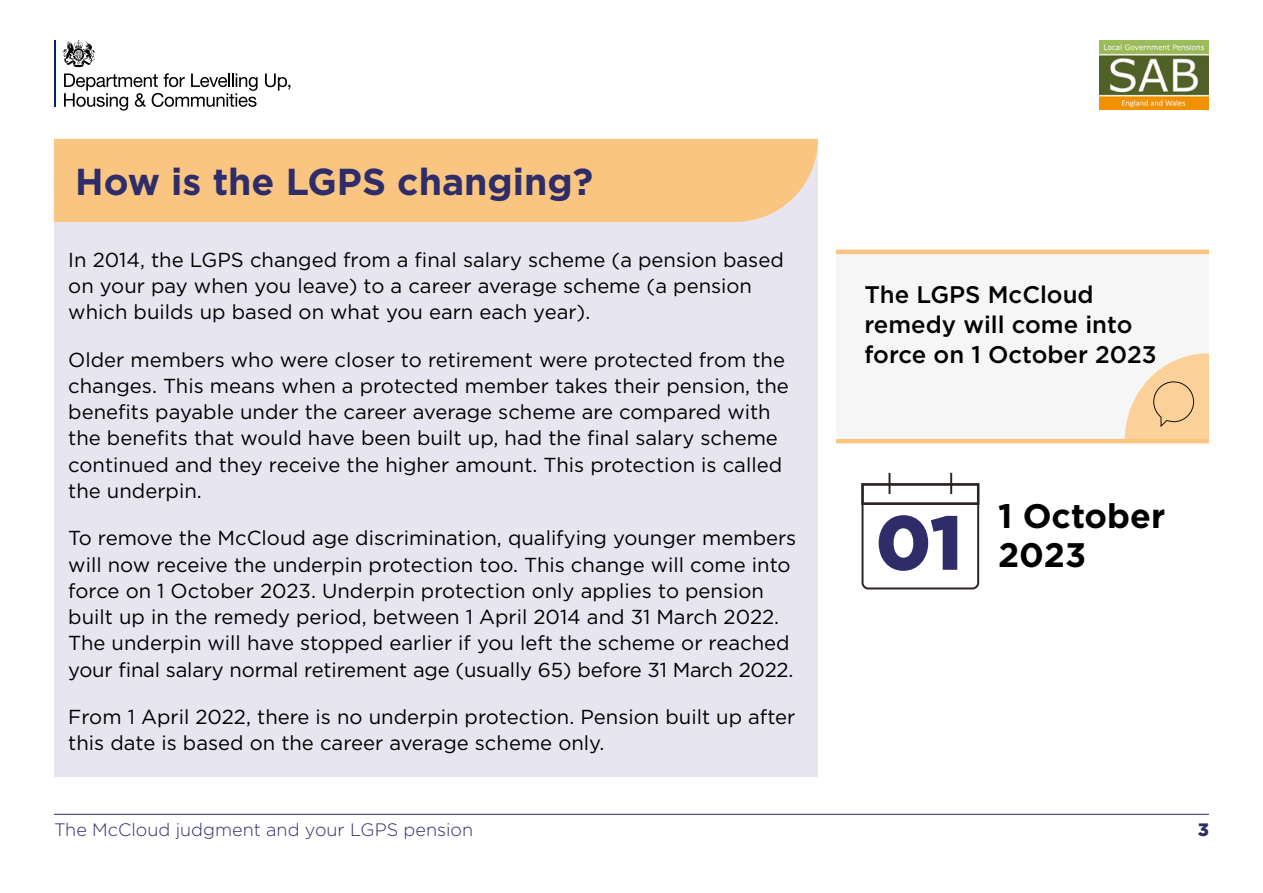
<style>
.page{position:relative;width:1263px;height:893px;background:#fff}
.page>*{position:absolute;margin:0;border:0;box-sizing:border-box;transform-origin:0 0}
.t1{font:900 76.5px "Gotham";color:#2e2d6a}
.t2{font:700 37.5px "Gotham";color:#2e2d6a}
.t3{font:700 34.05px "Gotham";color:#000}
.t4{font:500 24px/30px "Gotham";color:#000}
.t5{font:20.25px/26.2px "Gotham";color:#000}
.t6{font:300 18px "Gotham";color:#2e2d6a}
.t7{font:900 18px "Gotham";color:#2e2d6a}
</style>
<div class="page">
<div style="left:54px;top:139px;width:764px;height:638px;background:#e7e5ef"></div>
<img style="left:1099px;top:41px;width:110px;height:69px">
<hr style="left:55px;top:40px;width:1px;height:67px;background:#00226a">
<svg style="left:265px;top:74px;width:25px;height:17px"></svg>
<svg style="left:64px;top:73px;width:194px;height:38px"></svg>
<svg style="left:62px;top:40px;width:33px;height:27px"></svg>
<hr style="left:54px;top:814px;width:1155px;height:1px;background:#2e2d6a">
<div style="left:54px;top:139px;width:764px;height:83px;background:#fac581"></div>
<svg style="left:861px;top:473px;width:118px;height:116px"></svg>
<div style="left:861px;top:483px;width:118px;height:22px;border:2px solid #2b2422"></div>
<div style="left:836px;top:252px;width:373px;height:189px;background:#f6f6f6"></div>
<hr style="left:836px;top:250px;width:373px;height:4px;background:#fac581">
<hr style="left:836px;top:439px;width:373px;height:4px;background:#fac581">
<svg style="left:1125px;top:353px;width:84px;height:86px"></svg>
<h2 class="t2" style="left:75px;top:160px;width:520px">How is the LGPS changing?</h2>
<p class="t5" style="left:68px;top:246px;width:717px">In 2014, the LGPS changed from a final salary scheme (a pension based on your pay when you leave) to a career average scheme (a pension which builds up based on what you earn each year).</p>
<p class="t5" style="left:68px;top:346px;width:722px">Older members who were closer to retirement were protected from the changes. This means when a protected member takes their pension, the benefits payable under the career average scheme are compared with the benefits that would have been built up, had the final salary scheme continued and they receive the higher amount. This protection is called the underpin.</p>
<p class="t5" style="left:68px;top:525px;width:730px">To remove the McCloud age discrimination, qualifying younger members will now receive the underpin protection too. This change will come into force on 1 October 2023. Underpin protection only applies to pension built up in the remedy period, between 1 April 2014 and 31 March 2022.<br>The underpin will have stopped earlier if you left the scheme or reached your final salary normal retirement age (usually 65) before 31 March 2022.</p>
<p class="t5" style="left:68px;top:703px;width:729px">From 1 April 2022, there is no underpin protection. Pension built up after this date is based on the career average scheme only.</p>
<p class="t4" style="left:864px;top:279px;width:294px">The LGPS McCloud remedy will come into force on 1 October 2023</p>
<h1 class="t1" style="left:875px;top:498px;width:88px">01</h1>
<h3 class="t3" style="left:998px;top:496px;width:169px">1 October</h3>
<h3 class="t3" style="left:998px;top:535px;width:90px">2023</h3>
<p class="t6" style="left:54px;top:820px;width:421px">The McCloud judgment and your LGPS pension</p>
<p class="t7" style="left:1198px;top:819px;width:13px">3</p>
</div>
